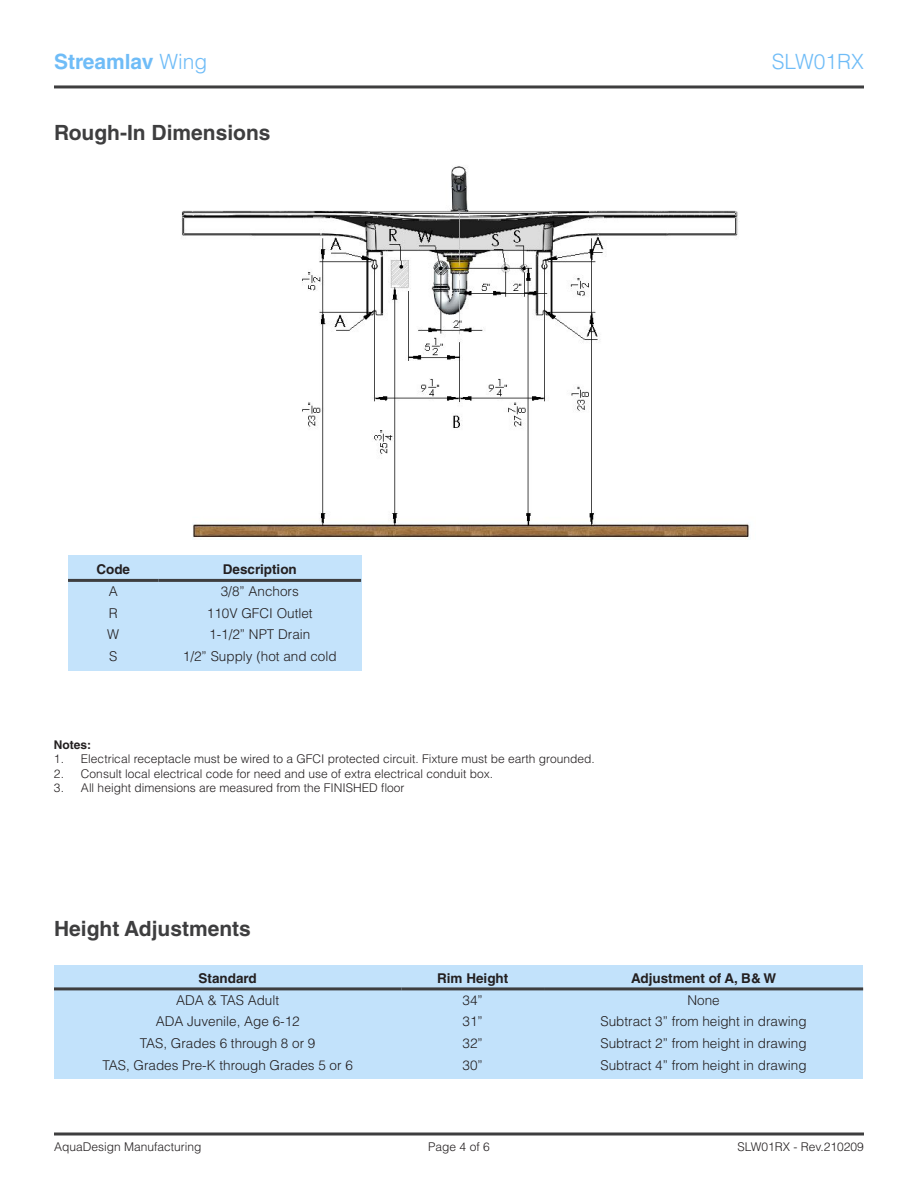
<style>
.page{position:relative;width:918px;height:1188px;background:#fff}
.page>*{position:absolute;margin:0;border:0;box-sizing:border-box;transform-origin:0 0}
.t1{font:700 21px "Helvetica LT Std";color:#3e3e3f}
.t2{font:700 21px "Helvetica LT Std";color:#6fbcf7}
.t3{font:300 21px "Helvetica LT Std";color:#6fbcf7}
.t4{font:300 13.5px "Helvetica LT Std";color:#231f20}
.t5{font:700 13.5px "Helvetica LT Std";color:#231f20}
.t6{font:300 12px "Helvetica LT Std";color:#231f20}
.t7{font:700 12px "Helvetica LT Std";color:#231f20}
.s1{font-weight:300}
</style>
<div class="page">
<svg style="left:54px;top:1132px;width:810px;height:4px;background:#6e6e6e"></svg>
<hr style="left:54px;top:85px;width:810px;height:3px;background:#3e3e3f">
<div style="left:55px;top:965px;width:808px;height:114px;background:#c2e2fb"></div>
<hr style="left:54px;top:987px;width:347px;height:3px;background:#3e3e3f">
<hr style="left:401px;top:987px;width:143px;height:3px;background:#3e3e3f">
<hr style="left:544px;top:987px;width:319px;height:3px;background:#3e3e3f">
<div style="left:68px;top:555px;width:293px;height:115px;background:#c4e3fb"></div>
<hr style="left:68px;top:579px;width:91px;height:3px;background:#3e3e3f">
<hr style="left:159px;top:579px;width:202px;height:3px;background:#3e3e3f">
<img style="left:181px;top:166px;width:569px;height:374px">
<h1 class="t2" style="left:54px;top:49px;width:155px">Streamlav <span class="s1">Wing</span></h1>
<h1 class="t3" style="left:772px;top:49px;width:94px">SLW01RX</h1>
<p class="t1" style="left:54px;top:120px;width:218px">Rough-In Dimensions</p>
<p class="t5" style="left:96px;top:561px;width:35px">Code</p>
<p class="t5" style="left:223px;top:561px;width:76px">Description</p>
<p class="t4" style="left:109px;top:583px;width:11px">A</p>
<p class="t4" style="left:221px;top:583px;width:80px">3/8” Anchors</p>
<p class="t4" style="left:109px;top:605px;width:11px">R</p>
<p class="t4" style="left:207px;top:605px;width:107px">110V GFCI Outlet</p>
<p class="t4" style="left:107px;top:626px;width:14px">W</p>
<p class="t4" style="left:209px;top:626px;width:103px">1-1/2” NPT Drain</p>
<p class="t4" style="left:109px;top:648px;width:10px">S</p>
<p class="t4" style="left:183px;top:648px;width:155px">1/2” Supply (hot and cold</p>
<p class="t7" style="left:54px;top:737px;width:39px">Notes:</p>
<p class="t6" style="left:54px;top:752px;width:542px">1. Electrical receptacle must be wired to a GFCI protected circuit. Fixture must be earth grounded.</p>
<p class="t6" style="left:54px;top:766px;width:441px">2. Consult local electrical code for need and use of extra electrical conduit box.</p>
<p class="t6" style="left:54px;top:780px;width:352px">3. All height dimensions are measured from the FINISHED floor</p>
<p class="t1" style="left:54px;top:916px;width:198px">Height Adjustments</p>
<p class="t5" style="left:199px;top:970px;width:60px">Standard</p>
<p class="t5" style="left:437px;top:970px;width:73px">Rim Height</p>
<p class="t5" style="left:631px;top:970px;width:147px">Adjustment of A, B&amp; W</p>
<p class="t4" style="left:176px;top:991px;width:105px">ADA &amp; TAS Adult</p>
<p class="t4" style="left:463px;top:991px;width:22px">34”</p>
<p class="t4" style="left:687px;top:991px;width:34px">None</p>
<p class="t4" style="left:156px;top:1013px;width:146px">ADA Juvenile, Age 6-12</p>
<p class="t4" style="left:463px;top:1013px;width:22px">31”</p>
<p class="t4" style="left:601px;top:1013px;width:208px">Subtract 3” from height in drawing</p>
<p class="t4" style="left:140px;top:1035px;width:177px">TAS, Grades 6 through 8 or 9</p>
<p class="t4" style="left:463px;top:1035px;width:22px">32”</p>
<p class="t4" style="left:601px;top:1035px;width:208px">Subtract 2” from height in drawing</p>
<p class="t4" style="left:103px;top:1056px;width:252px">TAS, Grades Pre-K through Grades 5 or 6</p>
<p class="t4" style="left:463px;top:1056px;width:22px">30”</p>
<p class="t4" style="left:601px;top:1056px;width:208px">Subtract 4” from height in drawing</p>
<p class="t6" style="left:54px;top:1139px;width:149px">AquaDesign Manufacturing</p>
<p class="t6" style="left:428px;top:1139px;width:63px">Page 4 of 6</p>
<p class="t6" style="left:737px;top:1139px;width:128px">SLW01RX - Rev.210209</p>
</div>
